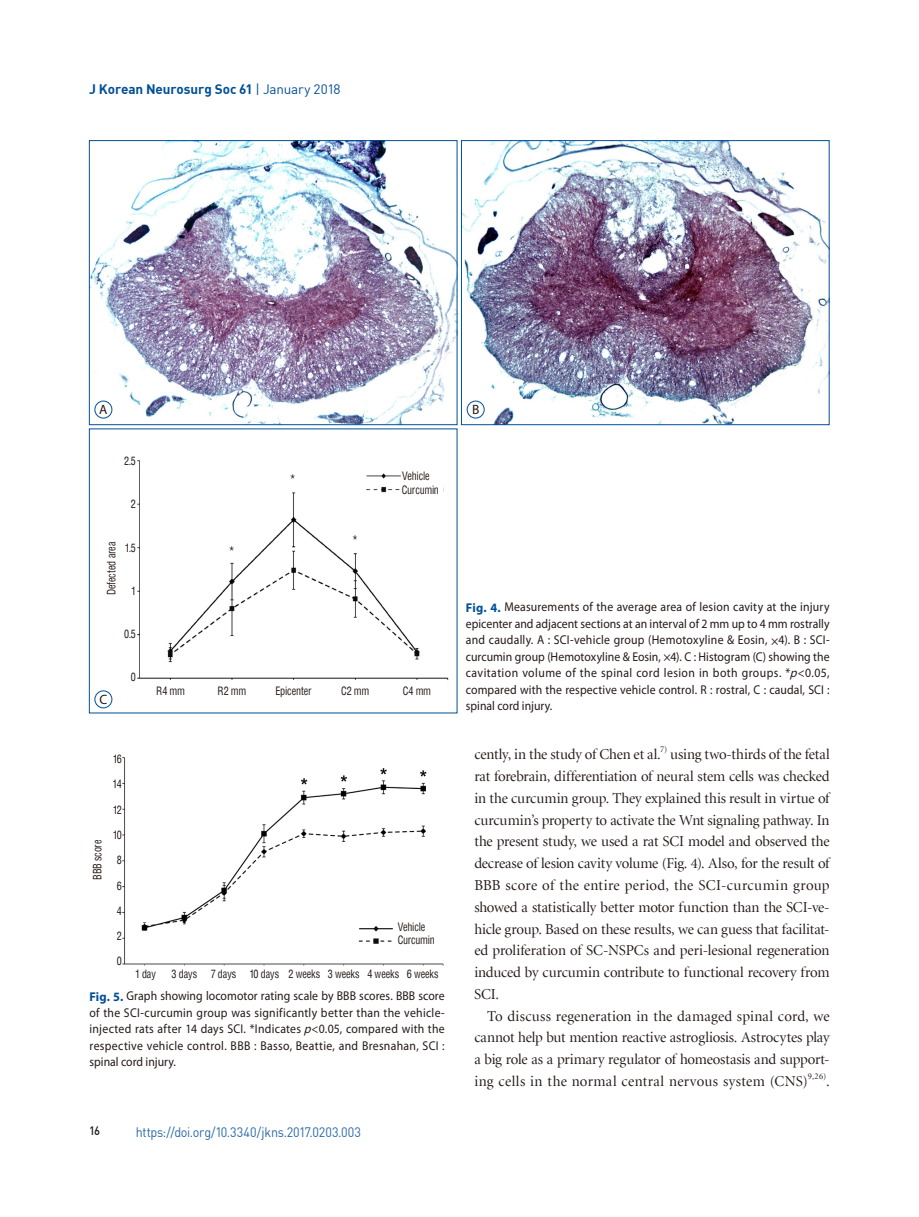
<style>
.page{position:relative;width:919px;height:1217px;background:#fff}
.page>*{position:absolute;margin:0;border:0;box-sizing:border-box;transform-origin:0 0}
.본문_영문_-s{font:15px/21.8px "Minion LT Display";letter-spacing:.005em;color:#231916;text-align:justify}
.그림_타이핑{font:condensed 14.25px "Helvetica";color:#231916;scale:.9 1}
.t1{font:13.5px "DIN";letter-spacing:-.015em;color:#2868a9;scale:.93 1}
.t2{font:700 13.5px "DIN";letter-spacing:-.005em;color:#004f97}
.표머리-s{font:13.5px "Myriad Pro";color:#231916}
.표와그림제목-s{font:12.75px/16.5px "Myriad Pro";letter-spacing:.01em;color:#231916;text-align:justify;scale:.92 1}
.t3{font:12px "Dinmed";color:#231916;scale:.93 1}
.그림_타이핑-2{font:condensed 11.25px "Helvetica";letter-spacing:-.015em;color:#231916;scale:.9 1}
.본문_영문_-s-2{font:8.7px "Minion LT Display";color:#231916}
.s1{font-weight:400}
.s2{font-weight:700;color:#004f97}
.s3{font-style:italic}
</style>
<div class="page">
<img style="left:122px;top:757px;width:322px;height:209px">
<div style="left:393px;top:920px;width:42px;height:25px;background:#fff"></div>
<img style="left:91px;top:142px;width:364px;height:281px">
<div style="left:89px;top:140px;width:368px;height:285px;border:1px solid #004f97"></div>
<img style="left:463px;top:142px;width:364px;height:281px">
<div style="left:461px;top:140px;width:368px;height:285px;border:1px solid #004f97"></div>
<img style="left:94px;top:460px;width:355px;height:249px">
<div style="left:119px;top:455px;width:17px;height:227px;background:#fff"></div>
<div style="left:99px;top:455px;width:18px;height:226px;background:#fff"></div>
<div style="left:279px;top:468px;width:27px;height:22px;background:#fff"></div>
<div style="left:147px;top:685px;width:47px;height:11px;background:#fff"></div>
<div style="left:208px;top:685px;width:47px;height:11px;background:#fff"></div>
<div style="left:332px;top:685px;width:46px;height:11px;background:#fff"></div>
<div style="left:393px;top:685px;width:47px;height:11px;background:#fff"></div>
<div style="left:268px;top:685px;width:51px;height:11px;background:#fff"></div>
<div style="left:341px;top:530px;width:27px;height:20px;background:#fff"></div>
<div style="left:218px;top:542px;width:27px;height:19px;background:#fff"></div>
<div style="left:402px;top:470px;width:40px;height:25px;background:#fff"></div>
<div style="left:95px;top:401px;width:17px;height:17px;background:#fff;border-radius:50%"></div>
<div style="left:95px;top:401px;width:17px;height:17px;border:1px solid #004f97;border-radius:50%"></div>
<div style="left:95px;top:690px;width:17px;height:17px;background:#fff;border-radius:50%"></div>
<div style="left:95px;top:690px;width:17px;height:18px;border:1px solid #004f97;border-radius:50%"></div>
<div style="left:467px;top:401px;width:17px;height:17px;background:#fff;border-radius:50%"></div>
<div style="left:467px;top:401px;width:17px;height:17px;border:1px solid #004f97;border-radius:50%"></div>
<p class="t2" style="left:89px;top:80px;width:253px">J Korean Neurosurg Soc 61 <span class="s1">| January 2018</span></p>
<p class="표머리-s" style="left:99px;top:401px;width:10px">A</p>
<p class="그림_타이핑-2" style="left:104px;top:595px;width:61px;rotate:-90deg">Defected area</p>
<p class="표머리-s" style="left:99px;top:691px;width:9px">C</p>
<p class="그림_타이핑-2" style="left:124px;top:454px;width:15px">2.5</p>
<p class="그림_타이핑-2" style="left:131px;top:497px;width:7px">2</p>
<p class="그림_타이핑-2" style="left:125px;top:540px;width:14px">1.5</p>
<p class="그림_타이핑-2" style="left:131px;top:583px;width:7px">1</p>
<p class="그림_타이핑-2" style="left:124px;top:626px;width:15px">0.5</p>
<p class="그림_타이핑-2" style="left:131px;top:669px;width:7px">0</p>
<p class="그림_타이핑-2" style="left:90px;top:879px;width:46px;rotate:-90deg">BBB score</p>
<p class="그림_타이핑-2" style="left:113px;top:751px;width:12px">16</p>
<p class="그림_타이핑-2" style="left:113px;top:776px;width:12px">14</p>
<p class="그림_타이핑-2" style="left:113px;top:802px;width:12px">12</p>
<p class="그림_타이핑-2" style="left:113px;top:827px;width:12px">10</p>
<p class="그림_타이핑-2" style="left:117px;top:852px;width:7px">8</p>
<p class="그림_타이핑-2" style="left:117px;top:877px;width:7px">6</p>
<p class="그림_타이핑-2" style="left:117px;top:903px;width:7px">4</p>
<p class="그림_타이핑-2" style="left:117px;top:928px;width:7px">2</p>
<p class="그림_타이핑-2" style="left:117px;top:953px;width:7px">0</p>
<p class="그림_타이핑" style="left:228px;top:543px;width:9px">*</p>
<p class="그림_타이핑" style="left:289px;top:470px;width:9px">*</p>
<p class="그림_타이핑" style="left:352px;top:531px;width:9px">*</p>
<p class="그림_타이핑-2" style="left:402px;top:469px;width:32px">Vehicle</p>
<p class="그림_타이핑-2" style="left:402px;top:482px;width:43px">Curcumin</p>
<p class="그림_타이핑-2" style="left:156px;top:683px;width:33px">R4 mm</p>
<p class="그림_타이핑-2" style="left:217px;top:683px;width:33px">R2 mm</p>
<p class="그림_타이핑-2" style="left:275px;top:683px;width:42px">Epicenter</p>
<p class="그림_타이핑-2" style="left:341px;top:683px;width:33px">C2 mm</p>
<p class="그림_타이핑-2" style="left:403px;top:683px;width:33px">C4 mm</p>
<p class="그림_타이핑-2" style="left:398px;top:919px;width:32px">Vehicle</p>
<p class="그림_타이핑-2" style="left:397px;top:932px;width:43px">Curcumin</p>
<p class="그림_타이핑-2" style="left:135px;top:966px;width:25px">1 day</p>
<p class="그림_타이핑-2" style="left:172px;top:966px;width:30px">3 days</p>
<p class="그림_타이핑-2" style="left:211px;top:966px;width:30px">7 days</p>
<p class="그림_타이핑-2" style="left:249px;top:966px;width:35px">10 days</p>
<p class="그림_타이핑-2" style="left:288px;top:966px;width:37px">2 weeks</p>
<p class="그림_타이핑-2" style="left:328px;top:966px;width:37px">3 weeks</p>
<p class="그림_타이핑-2" style="left:367px;top:966px;width:37px">4 weeks</p>
<p class="그림_타이핑-2" style="left:407px;top:966px;width:37px">6 weeks</p>
<p class="표와그림제목-s" style="left:90px;top:987px;width:387px"><span class="s2">Fig. 5.</span> Graph showing locomotor rating scale by BBB scores. BBB score of the SCI-curcumin group was significantly better than the vehicle&shy;injected rats after 14 days SCI. *Indicates <span class="s3">p</span>&lt;0.05, compared with the respective vehicle control. BBB : Basso, Beattie, and Bresnahan, SCI : spinal cord injury.</p>
<p class="t3" style="left:89px;top:1122px;width:13px">16</p>
<p class="t1" style="left:136px;top:1123px;width:243px">https://doi.org/10.3340/jkns.2017.0203.003</p>
<p class="표머리-s" style="left:472px;top:401px;width:9px">B</p>
<p class="표와그림제목-s" style="left:466px;top:598px;width:397px"><span class="s2">Fig. 4.</span> Measurements of the average area of lesion cavity at the injury epicenter and adjacent sections at an interval of 2 mm up to 4 mm rostrally and caudally. A : SCI-vehicle group (Hemotoxyline &amp; Eosin, ×4). B : SCI&shy;curcumin group (Hemotoxyline &amp; Eosin, ×4). C : Histogram (C) showing the cavitation volume of the spinal cord lesion in both groups. *<span class="s3">p</span>&lt;0.05, compared with the respective vehicle control. R : rostral, C : caudal, SCI : spinal cord injury.</p>
<p class="본문_영문_-s" style="left:474px;top:744px;width:188px">cently, in the study of Chen et al.</p>
<p class="본문_영문_-s-2" style="left:660px;top:745px;width:9px">7)</p>
<p class="본문_영문_-s" style="left:474px;top:744px;width:357px;text-indent:196px">using two-thirds of the fetal rat forebrain, differentiation of neural stem cells was checked in the curcumin group. They explained this result in virtue of curcumin’s property to activate the Wnt signaling pathway. In the present study, we used a rat SCI model and observed the decrease of lesion cavity volume (Fig. 4). Also, for the result of BBB score of the entire period, the SCI-curcumin group showed a statistically better motor function than the SCI-ve&shy;hicle group. Based on these results, we can guess that facilitat&shy;ed proliferation of SC-NSPCs and peri-lesional regeneration induced by curcumin contribute to functional recovery from SCI.</p>
<p class="본문_영문_-s" style="left:474px;top:1005px;width:357px;text-indent:13px">To discuss regeneration in the damaged spinal cord, we cannot help but mention reactive astrogliosis. Astrocytes play a big role as a primary regulator of homeostasis and support&shy;ing cells in the normal central nervous system (CNS)</p>
<p class="본문_영문_-s-2" style="left:807px;top:1071px;width:20px">9,26)</p>
<p class="본문_영문_-s" style="left:826px;top:1070px;width:5px">.</p>
</div>
